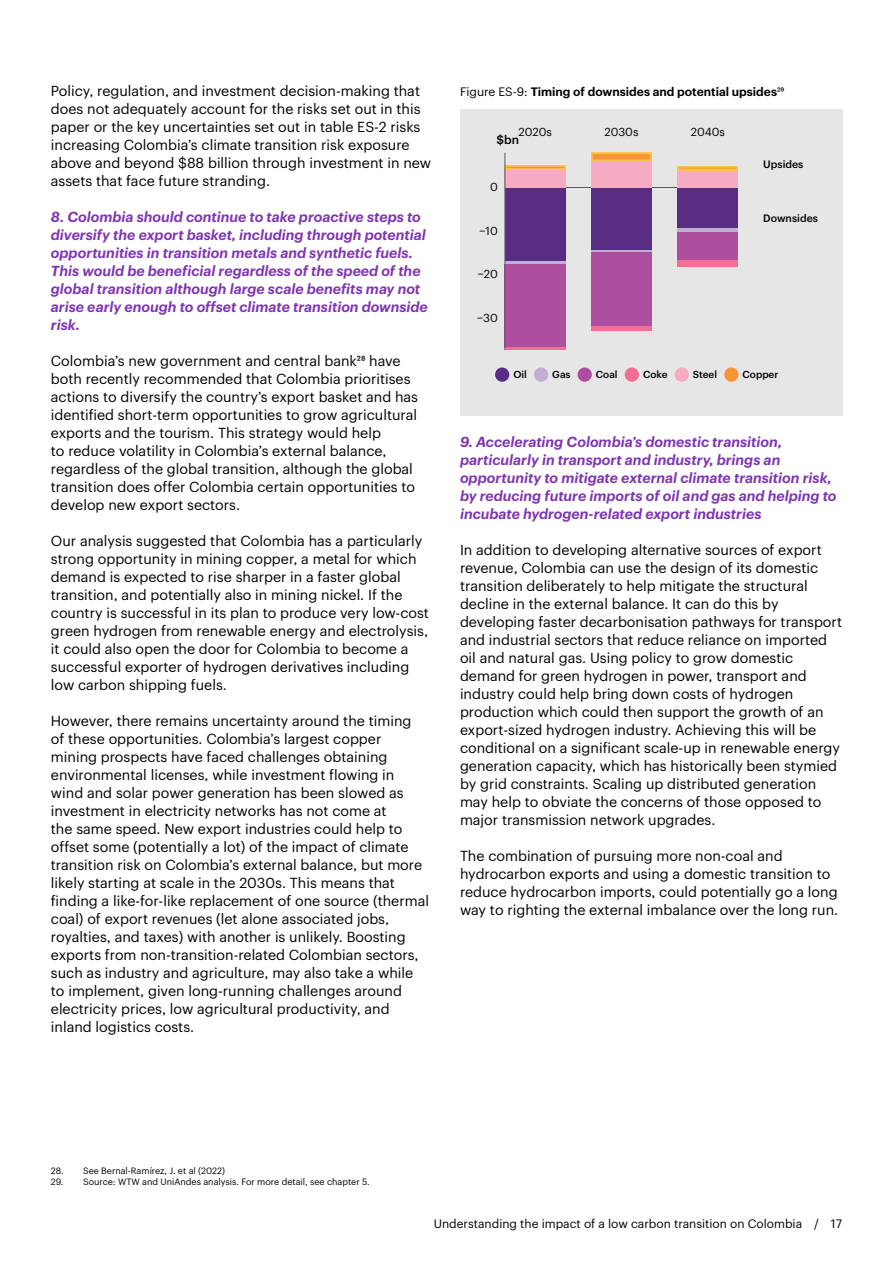
<style>
.page{position:relative;width:893px;height:1263px;background:#fff}
.page>*{position:absolute;margin:0;border:0;box-sizing:border-box;transform-origin:0 0}
.Body_9_5_12{font:14.25px/18px "Graphik";color:#000}
.Body_subhead_L3_9_5{font:italic 600 14.25px/18px "Graphik";color:#7f35b2}
.t1{font:12px "Graphik";color:#000}
.Caption_8_10{font:600 12px "Graphik";color:#000}
.Body_9_5_12-2{font:500 12px "Graphik";color:#000}
.t2{font:11.4px "Graphik";color:#000}
.Body_9_5_12-3{font:500 10.5px "Graphik";color:#000}
.t3{font:500 9.9px "Graphik";color:#000}
.Legal_bullet_L2_last{font:9px "Graphik";color:#000}
.s1{font-weight:400}
</style>
<div class="page">
<div style="left:460px;top:109px;width:382px;height:306px;background:#e6e6e6"></div>
<hr style="left:505px;top:187px;width:233px;height:1px;background:#58595b">
<div style="left:505px;top:187px;width:60px;height:74px;background:#5a2d85"></div>
<hr style="left:505px;top:261px;width:60px;height:3px;background:#c0aed4">
<div style="left:506px;top:264px;width:59px;height:84px;background:#ad4f9e"></div>
<hr style="left:505px;top:348px;width:60px;height:2px;background:#f16f92">
<svg style="left:506px;top:165px;width:59px;height:22px"></svg>
<div style="left:591px;top:187px;width:61px;height:63px;background:#5a2d85"></div>
<hr style="left:591px;top:250px;width:61px;height:2px;background:#c0aed4">
<div style="left:591px;top:252px;width:61px;height:74px;background:#ad4f9e"></div>
<div style="left:591px;top:326px;width:61px;height:5px;background:#f16f92"></div>
<svg style="left:591px;top:153px;width:61px;height:34px;background:#f6a9a4"></svg>
<div style="left:677px;top:187px;width:61px;height:41px;background:#5a2d85"></div>
<div style="left:677px;top:228px;width:61px;height:5px;background:#c0aed4"></div>
<div style="left:677px;top:233px;width:61px;height:28px;background:#ad4f9e"></div>
<div style="left:677px;top:261px;width:61px;height:6px;background:#f16f92"></div>
<svg style="left:677px;top:166px;width:61px;height:21px"></svg>
<hr style="left:505px;top:153px;width:1px;height:197px;background:#58595b">
<div style="left:495px;top:367px;width:14px;height:15px;background:#5a2d85;border-radius:50%"></div>
<div style="left:534px;top:367px;width:14px;height:15px;background:#c0aed4;border-radius:50%"></div>
<div style="left:578px;top:367px;width:14px;height:15px;background:#ad4f9e;border-radius:50%"></div>
<div style="left:625px;top:367px;width:14px;height:15px;background:#f16f92;border-radius:50%"></div>
<div style="left:675px;top:367px;width:14px;height:15px;background:#f6abc3;border-radius:50%"></div>
<div style="left:724px;top:367px;width:14px;height:15px;background:#f79438;border-radius:50%"></div>
<p class="Body_9_5_12" style="left:51px;top:81px;width:382px">Policy, regulation, and investment decision-making that does not adequately account for the risks set out in this paper or the key uncertainties set out in table ES-2 risks increasing Colombia’s climate transition risk exposure above and beyond $88 billion through investment in new assets that face future stranding.</p>
<p class="Body_subhead_L3_9_5" style="left:51px;top:207px;width:378px">8. Colombia should continue to take proactive steps to diversify the export basket, including through potential opportunities in transition metals and synthetic fuels.<br>This would be beneficial regardless of the speed of the global transition although large scale benefits may not arise early enough to offset climate transition downside risk.</p>
<p class="Body_9_5_12" style="left:51px;top:351px;width:369px">Colombia’s new government and central bank28 have both recently recommended that Colombia prioritises actions to diversify the country’s export basket and has identified short-term opportunities to grow agricultural exports and the tourism. This strategy would help<br>to reduce volatility in Colombia’s external balance, regardless of the global transition, although the global transition does offer Colombia certain opportunities to develop new export sectors.</p>
<p class="Body_9_5_12" style="left:51px;top:531px;width:380px">Our analysis suggested that Colombia has a particularly strong opportunity in mining copper, a metal for which demand is expected to rise sharper in a faster global transition, and potentially also in mining nickel. If the country is successful in its plan to produce very low-cost green hydrogen from renewable energy and electrolysis, it could also open the door for Colombia to become a successful exporter of hydrogen derivatives including low carbon shipping fuels.</p>
<p class="Body_9_5_12" style="left:51px;top:711px;width:380px">However, there remains uncertainty around the timing<br>of these opportunities. Colombia’s largest copper mining prospects have faced challenges obtaining environmental licenses, while investment flowing in wind and solar power generation has been slowed as investment in electricity networks has not come at<br>the same speed. New export industries could help to offset some (potentially a lot) of the impact of climate transition risk on Colombia’s external balance, but more likely starting at scale in the 2030s. This means that finding a like-for-like replacement of one source (thermal coal) of export revenues (let alone associated jobs, royalties, and taxes) with another is unlikely. Boosting exports from non-transition-related Colombian sectors, such as industry and agriculture, may also take a while to implement, given long-running challenges around electricity prices, low agricultural productivity, and inland logistics costs.</p>
<p class="Caption_8_10" style="left:460px;top:82px;width:326px"><span class="s1">Figure ES-9:</span> Timing of downsides and potential upsides<span class="s1">29</span></p>
<p class="t2" style="left:518px;top:123px;width:35px">2020s</p>
<p class="t2" style="left:604px;top:123px;width:36px">2030s</p>
<p class="t2" style="left:691px;top:123px;width:36px">2040s</p>
<p class="Body_9_5_12-2" style="left:496px;top:130px;width:24px">$bn</p>
<p class="t2" style="left:490px;top:178px;width:9px">0</p>
<p class="t2" style="left:480px;top:222px;width:20px">−10</p>
<p class="t2" style="left:478px;top:265px;width:21px">−20</p>
<p class="t2" style="left:477px;top:309px;width:22px">−30</p>
<p class="Body_9_5_12-3" style="left:763px;top:156px;width:42px">Upsides</p>
<p class="Body_9_5_12-3" style="left:763px;top:210px;width:56px">Downsides</p>
<p class="t3" style="left:513px;top:367px;width:15px">Oil</p>
<p class="t3" style="left:552px;top:367px;width:20px">Gas</p>
<p class="t3" style="left:596px;top:367px;width:23px">Coal</p>
<p class="t3" style="left:643px;top:367px;width:26px">Coke</p>
<p class="t3" style="left:693px;top:367px;width:26px">Steel</p>
<p class="t3" style="left:742px;top:367px;width:37px">Copper</p>
<p class="Body_subhead_L3_9_5" style="left:460px;top:431px;width:378px">9. Accelerating Colombia’s domestic transition, particularly in transport and industry, brings an opportunity to mitigate external climate transition risk, by reducing future imports of oil and gas and helping to incubate hydrogen-related export industries</p>
<p class="Body_9_5_12" style="left:460px;top:539px;width:384px">In addition to developing alternative sources of export revenue, Colombia can use the design of its domestic transition deliberately to help mitigate the structural decline in the external balance. It can do this by developing faster decarbonisation pathways for transport and industrial sectors that reduce reliance on imported oil and natural gas. Using policy to grow domestic demand for green hydrogen in power, transport and industry could help bring down costs of hydrogen production which could then support the growth of an export-sized hydrogen industry. Achieving this will be conditional on a significant scale-up in renewable energy generation capacity, which has historically been stymied by grid constraints. Scaling up distributed generation may help to obviate the concerns of those opposed to major transmission network upgrades.</p>
<p class="Body_9_5_12" style="left:460px;top:845px;width:380px">The combination of pursuing more non-coal and hydrocarbon exports and using a domestic transition to reduce hydrocarbon imports, could potentially go a long way to righting the external imbalance over the long run.</p>
<p class="Legal_bullet_L2_last" style="left:51px;top:1164px;width:176px">28. See Bernal-Ramírez, J. et al (2022)</p>
<p class="Legal_bullet_L2_last" style="left:51px;top:1175px;width:320px">29. Source: WTW and UniAndes analysis. For more detail, see chapter 5.</p>
<p class="t1" style="left:434px;top:1215px;width:410px">Understanding the impact of a low carbon transition on Colombia / 17</p>
</div>
